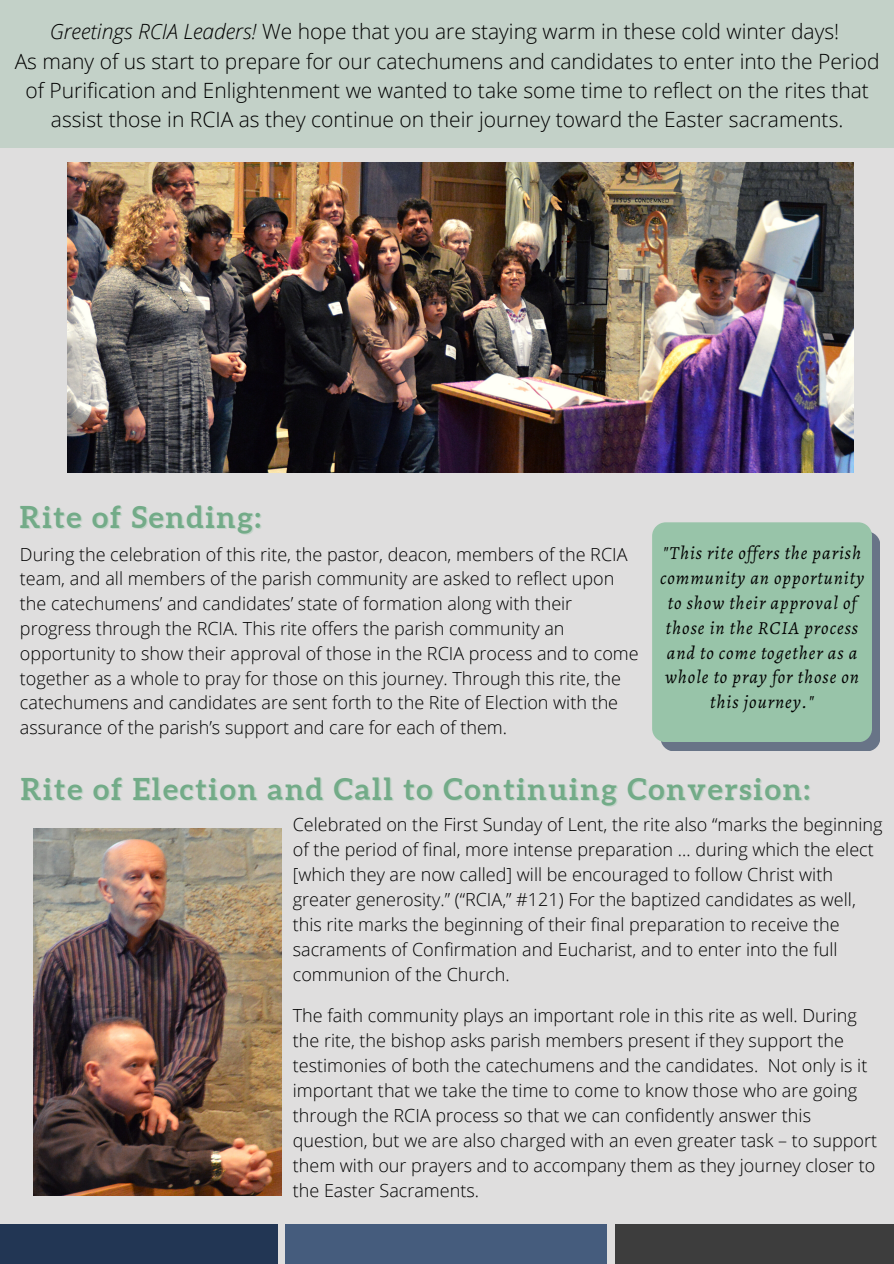
<style>
.page{position:relative;width:894px;height:1264px;background:#fff}
.page>*{position:absolute;margin:0;border:0;box-sizing:border-box;transform-origin:0 0}
.t1{font:700 30px "Aleo";letter-spacing:.06em;color:#73ab88}
.t2{font:300 21px/29.2px "Open Sans";color:#000;text-align:center}
.t3{font:italic 18.45px/24.8px "Alegreya";letter-spacing:.055em;color:#000;text-align:center}
.t4{font:300 18px/25px "Open Sans";color:#000}
.s1{font-style:italic}
</style>
<div class="page">
<div style="left:0;top:0;width:893px;height:1263px;background:#dfdede"></div>
<div style="left:0;top:1224px;width:278px;height:39px;background:#223654"></div>
<div style="left:285px;top:1224px;width:322px;height:39px;background:#455c7d"></div>
<div style="left:614px;top:1224px;width:279px;height:39px;background:#3d3d3d"></div>
<img style="left:68px;top:163px;width:784px;height:309px">
<img style="left:34px;top:828px;width:247px;height:367px">
<div style="left:0;top:0;width:893px;height:148px;background:#c3d1c8"></div>
<div style="left:660px;top:531px;width:220px;height:220px;background:linear-gradient(to right,#687387,#697587);border-radius:14px"></div>
<div style="left:652px;top:522px;width:219px;height:220px;background:#98c4a9;border-radius:14px"></div>
<p class="t2" style="left:50px;top:17px;width:790px"><span class="s1">Greetings RCIA Leaders!</span> We hope that you are staying warm in these cold winter days!</p>
<p class="t2" style="left:15px;top:46px;width:866px">As many of us start to prepare for our catechumens and candidates to enter into the Period of Purification and Enlightenment we wanted to take some time to reflect on the rites that assist those in RCIA as they continue on their journey toward the Easter sacraments.</p>
<p class="t1" style="left:20px;top:499px;width:242px">Rite of Sending:</p>
<p class="t3" style="left:659px;top:541px;width:205px">"This rite offers the parish community an opportunity to show their approval of those in the RCIA process and to come together as a whole to pray for those on this journey."</p>
<p class="t4" style="left:20px;top:541px;width:620px">During the celebration of this rite, the pastor, deacon, members of the RCIA team, and all members of the parish community are asked to reflect upon the catechumens’ and candidates’ state of formation along with their progress through the RCIA. This rite offers the parish community an opportunity to show their approval of those in the RCIA process and to come together as a whole to pray for those on this journey. Through this rite, the catechumens and candidates are sent forth to the Rite of Election with the assurance of the parish’s support and care for each of them.</p>
<p class="t1" style="left:21px;top:771px;width:790px">Rite of Election and Call to Continuing Conversion:</p>
<p class="t4" style="left:293px;top:811px;width:591px">Celebrated on the First Sunday of Lent, the rite also “marks the beginning of the period of final, more intense preparation … during which the elect [which they are now called] will be encouraged to follow Christ with greater generosity.” (“RCIA,” #121) For the baptized candidates as well, this rite marks the beginning of their final preparation to receive the sacraments of Confirmation and Eucharist, and to enter into the full communion of the Church.</p>
<p class="t4" style="left:293px;top:1002px;width:585px">The faith community plays an important role in this rite as well. During the rite, the bishop asks parish members present if they support the testimonies of both the catechumens and the candidates. Not only is it important that we take the time to come to know those who are going through the RCIA process so that we can confidently answer this question, but we are also charged with an even greater task – to support them with our prayers and to accompany them as they journey closer to the Easter Sacraments.</p>
</div>
